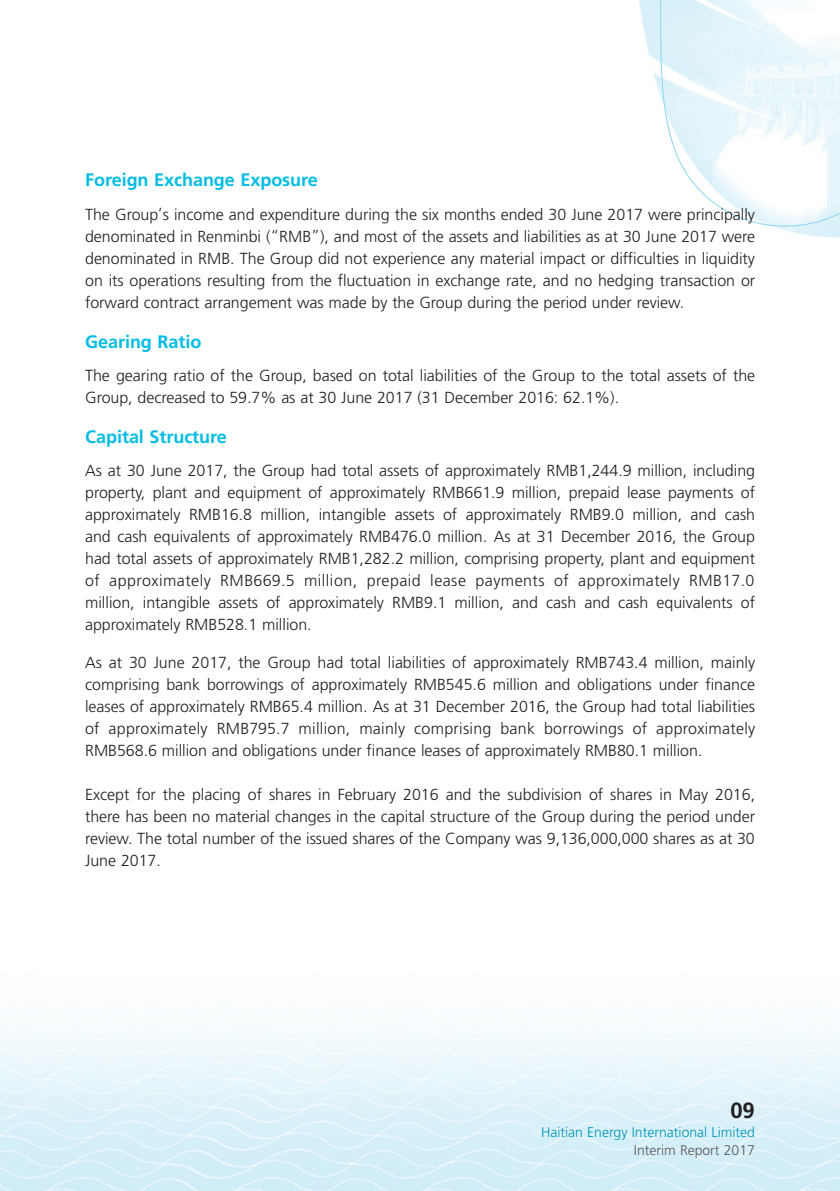
<style>
.page{position:relative;width:840px;height:1191px;background:#fff}
.page>*{position:absolute;margin:0;border:0;box-sizing:border-box;transform-origin:0 0}
.t1{font:700 22px "Frutiger LT Std";color:#231f20}
.Heading_2{font:700 18px "Frutiger LT Std";color:#02bce5}
.Body_Text{font:300 16px/22px "Frutiger LT Std";color:#231f20;text-align:justify}
.t2{font:300 14px "Frutiger LT Std";color:#0196b7}
.t3{font:300 14px "Frutiger LT Std";color:#57585a}
</style>
<div class="page">
<svg style="left:639px;top:0;width:200px;height:238px"></svg>
<img style="left:0;top:1026px;width:839px;height:165px">
<p class="Heading_2" style="left:85px;top:169px;width:234px">Foreign Exchange Exposure</p>
<p class="Body_Text" style="left:85px;top:203px;width:671px">The Group’s income and expenditure during the six months ended 30 June 2017 were principally denominated in Renminbi (“RMB”), and most of the assets and liabilities as at 30 June 2017 were denominated in RMB. The Group did not experience any material impact or difficulties in liquidity on its operations resulting from the fluctuation in exchange rate, and no hedging transaction or forward contract arrangement was made by the Group during the period under review.</p>
<p class="Heading_2" style="left:85px;top:331px;width:118px">Gearing Ratio</p>
<p class="Body_Text" style="left:85px;top:365px;width:671px">The gearing ratio of the Group, based on total liabilities of the Group to the total assets of the<br>Group, decreased to 59.7% as at 30 June 2017 (31 December 2016: 62.1%).</p>
<p class="Heading_2" style="left:85px;top:426px;width:143px">Capital Structure</p>
<p class="Body_Text" style="left:85px;top:460px;width:671px">As at 30 June 2017, the Group had total assets of approximately RMB1,244.9 million, including property, plant and equipment of approximately RMB661.9 million, prepaid lease payments of approximately RMB16.8 million, intangible assets of approximately RMB9.0 million, and cash and cash equivalents of approximately RMB476.0 million. As at 31 December 2016, the Group had total assets of approximately RMB1,282.2 million, comprising property, plant and equipment of approximately RMB669.5 million, prepaid lease payments of approximately RMB17.0 million, intangible assets of approximately RMB9.1 million, and cash and cash equivalents of approximately RMB528.1 million.</p>
<p class="Body_Text" style="left:85px;top:652px;width:671px">As at 30 June 2017, the Group had total liabilities of approximately RMB743.4 million, mainly comprising bank borrowings of approximately RMB545.6 million and obligations under finance leases of approximately RMB65.4 million. As at 31 December 2016, the Group had total liabilities of approximately RMB795.7 million, mainly comprising bank borrowings of approximately RMB568.6 million and obligations under finance leases of approximately RMB80.1 million.</p>
<p class="Body_Text" style="left:85px;top:784px;width:671px">Except for the placing of shares in February 2016 and the subdivision of shares in May 2016, there has been no material changes in the capital structure of the Group during the period under review. The total number of the issued shares of the Company was 9,136,000,000 shares as at 30<br>June 2017.</p>
<h1 class="t1" style="left:730px;top:1097px;width:26px">09</h1>
<p class="t2" style="left:541px;top:1124px;width:215px">Haitian Energy International Limited</p>
<p class="t3" style="left:633px;top:1142px;width:122px">Interim Report 2017</p>
</div>
